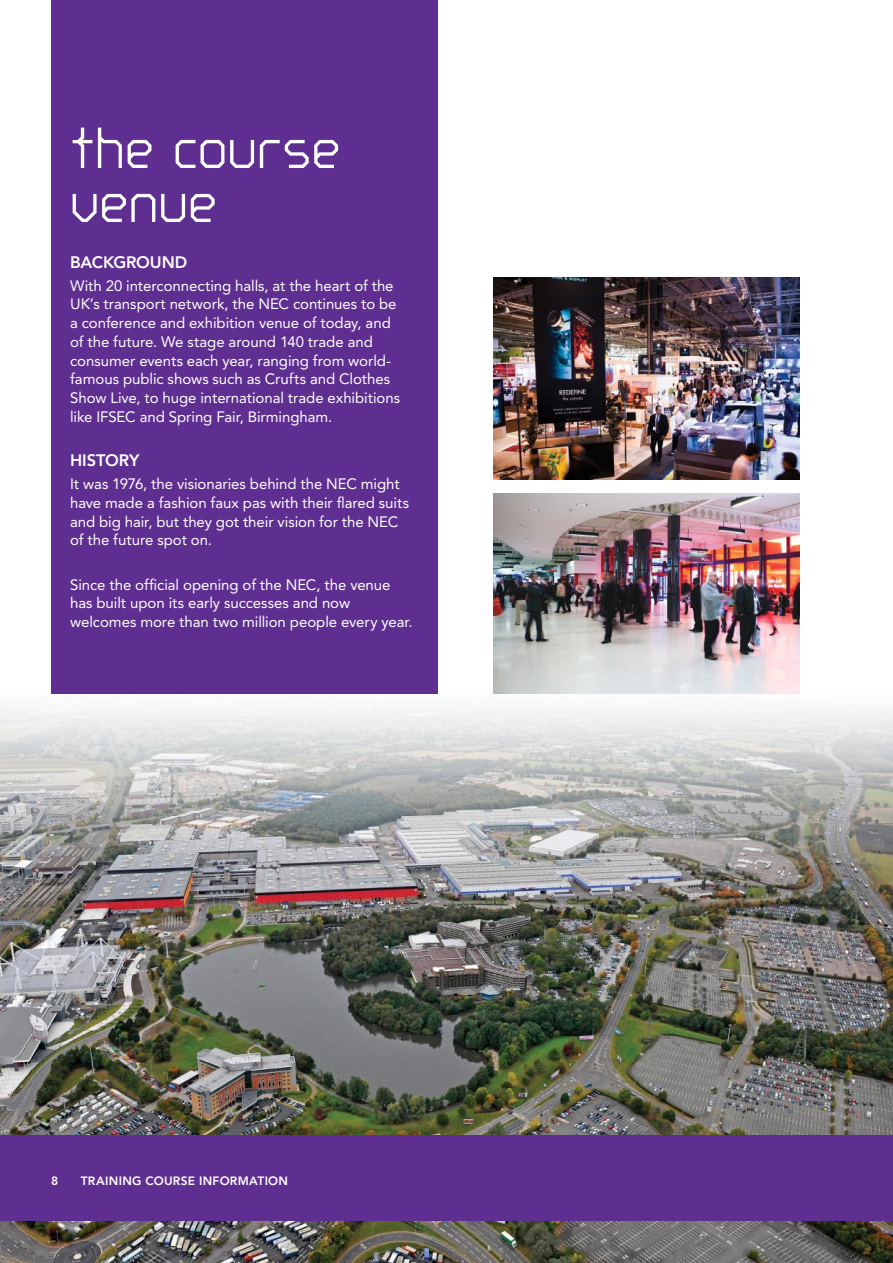
<style>
.page{position:relative;width:893px;height:1263px;background:#fff}
.page>*{position:absolute;margin:0;border:0;box-sizing:border-box;transform-origin:0 0}
.t1{font:66px/54px "RIMEX1";letter-spacing:-.04em;color:#fff}
.t2{font:800 16.5px "Avenir LT Std";letter-spacing:-.01em;color:#fff}
.t3{font:15px/18.8px "Avenir LT Std";letter-spacing:-.005em;color:#fff}
.t4{font:800 12px "Avenir LT Std";letter-spacing:.025em;color:#fff}
</style>
<div class="page">
<img style="left:0;top:693px;width:893px;height:570px">
<div style="left:51px;top:0;width:387px;height:693px;background:#5f2e91"></div>
<div style="left:0;top:1135px;width:893px;height:85px;background:#5f2e91"></div>
<img style="left:493px;top:278px;width:307px;height:201px">
<img style="left:493px;top:493px;width:307px;height:200px">
<h1 class="t1" style="left:70px;top:123px;width:275px">the course venue</h1>
<p class="t2" style="left:70px;top:252px;width:119px">BACKGROUND</p>
<p class="t3" style="left:70px;top:276px;width:331px">With 20 interconnecting halls, at the heart of the UK’s transport network, the NEC continues to be a conference and exhibition venue of today, and of the future. We stage around 140 trade and consumer events each year, ranging from world&shy;famous public shows such as Crufts and Clothes Show Live, to huge international trade exhibitions like IFSEC and Spring Fair, Birmingham.</p>
<p class="t2" style="left:70px;top:451px;width:71px">HISTORY</p>
<p class="t3" style="left:70px;top:475px;width:340px">It was 1976, the visionaries behind the NEC might have made a fashion faux pas with their flared suits and big hair, but they got their vision for the NEC of the future spot on.</p>
<p class="t3" style="left:70px;top:575px;width:344px">Since the official opening of the NEC, the venue has built upon its early successes and now welcomes more than two million people every year.</p>
<p class="t4" style="left:51px;top:1173px;width:9px">8</p>
<p class="t4" style="left:81px;top:1173px;width:209px">TRAINING COURSE INFORMATION</p>
</div>
